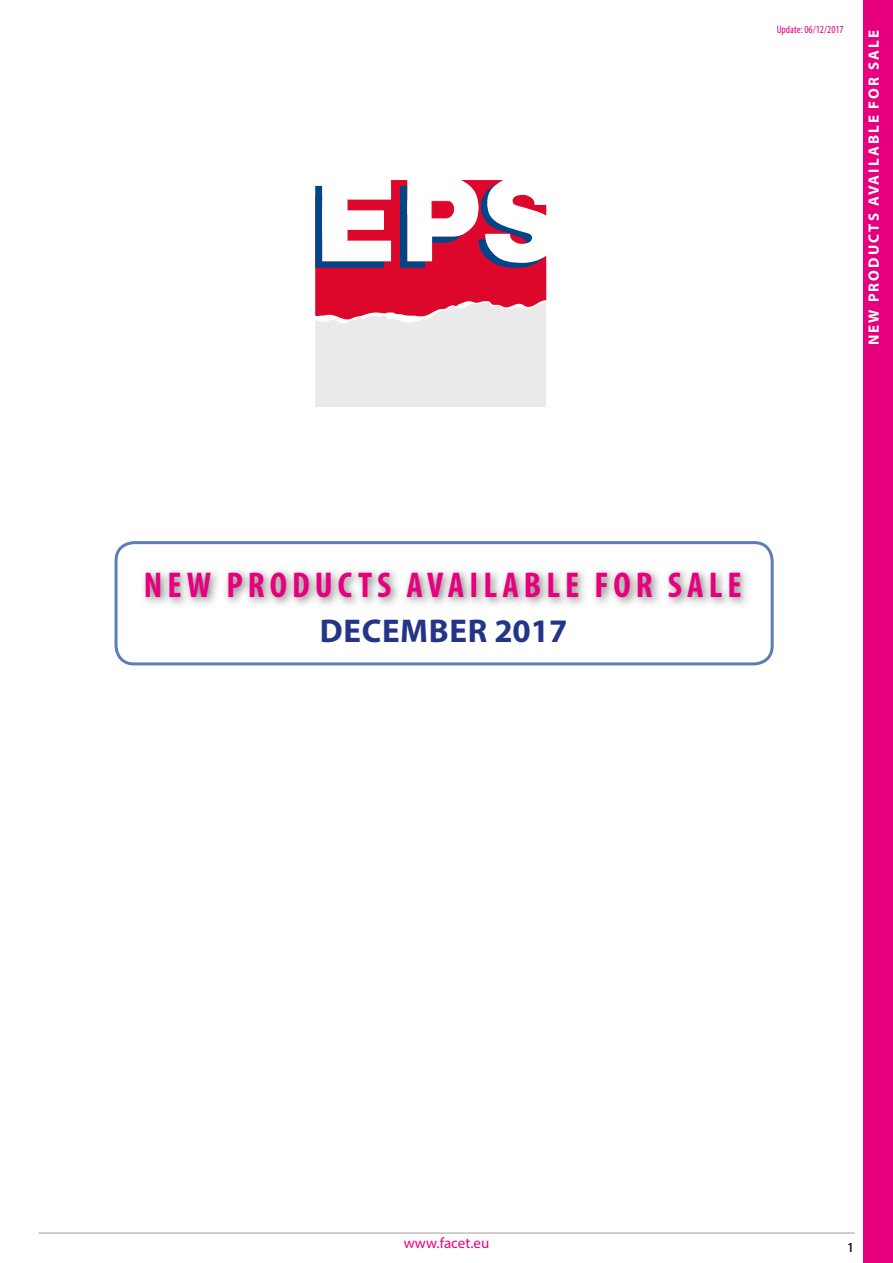
<style>
.page{position:relative;width:893px;height:1263px;background:#fff}
.page>*{position:absolute;margin:0;border:0;box-sizing:border-box;transform-origin:0 0}
.t1{font:700 condensed 36px "Myriad Pro";letter-spacing:.14em;color:#e6007e}
.t2{font:700 33px "Myriad Pro";letter-spacing:.02em;color:#243588}
.t3{font:700 15px "Myriad Pro";letter-spacing:.14em;color:#fff}
.t4{font:15px "Myriad Pro";color:#e6007e}
.t5{font:13.5px "Myriad Pro";color:#1d1d1b}
.t6{font:condensed 10.8px "Myriad Pro";color:#e6007e}
</style>
<div class="page">
<div style="left:863px;top:0;width:30px;height:1263px;background:#e6007e"></div>
<hr style="left:39px;top:1233px;width:816px;height:1px;background:#9d9d9d">
<div style="left:115px;top:541px;width:659px;height:124px;border:3px solid #5a7eb5;border-radius:18px"></div>
<img style="left:143px;top:570px;width:604px;height:35px">
<svg style="left:315px;top:180px;width:231px;height:227px"></svg>
<p class="t6" style="left:777px;top:23px;width:69px">Update: 06/12/2017</p>
<p class="t3" style="left:864px;top:345px;width:317px;rotate:-90deg">NEW PRODUCTS AVAILABLE FOR SALE</p>
<p class="t1" style="left:144px;top:562px;width:599px">NEW PRODUCTS AVAILABLE FOR SALE</p>
<p class="t2" style="left:320px;top:610px;width:249px">DECEMBER 2017</p>
<p class="t4" style="left:404px;top:1234px;width:87px">www.facet.eu</p>
<p class="t5" style="left:847px;top:1239px;width:8px">1</p>
</div>
